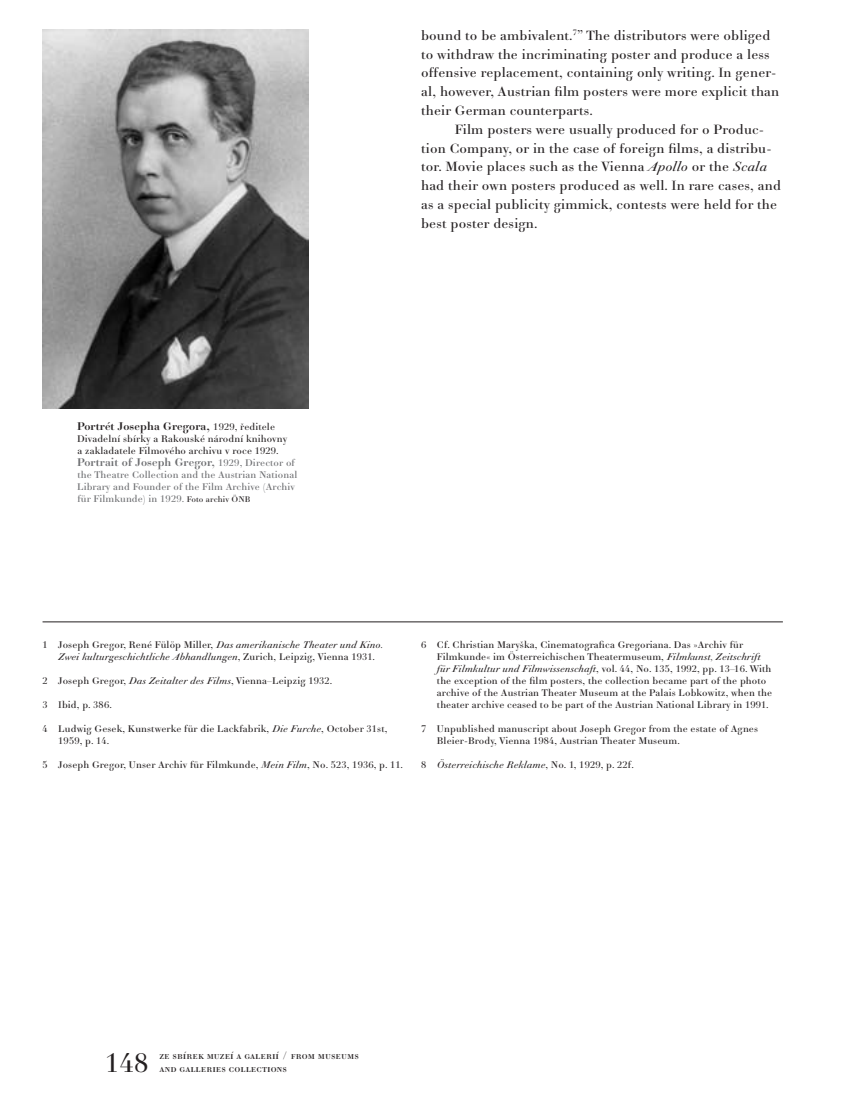
<style>
.page{position:relative;width:868px;height:1115px;background:#fff}
.page>*{position:absolute;margin:0;border:0;box-sizing:border-box;transform-origin:0 0}
.t1{font:27px "Didot Elder CE";color:#231f20}
.t2{font:13.5px/18.8px "Didot Elder CE";letter-spacing:.01em;color:#231f20}
.t3{font:700 11.25px "Didot Elder";letter-spacing:.01em;color:#6c6d70}
.t4{font:700 11.25px "Didot Elder";letter-spacing:.01em;color:#231f20}
.t5{font:10.5px "Didot Elder CE Book SC";color:#231f20}
.t6{font:9.75px/12px "Didot Elder CE";letter-spacing:.01em;color:#231f20}
.t7{font:italic 9.75px/12px "Didot Elder CE";letter-spacing:.01em;color:#231f20}
.t8{font:9.75px/12px "Didot Elder CE";letter-spacing:.01em;color:#6c6d70}
.s1{font-style:italic}
.s2{font-family:"Didot Elder CE";font-weight:400;font-size:9.75px}
.s3{font-size:8.25px;color:#231f20}
.s4{font-style:normal}
</style>
<div class="page">
<img style="left:43px;top:30px;width:265px;height:378px">
<hr style="left:43px;top:621px;width:739px;height:1px;background:#231f20">
<p class="t2" style="left:421px;top:26px;width:359px">bound to be ambivalent.<sup>7</sup>” The distributors were obliged to withdraw the incriminating poster and produce a less offensive replacement, containing only writing. In gener&shy;al, however, Austrian film posters were more explicit than their German counterparts.</p>
<p class="t2" style="left:421px;top:120px;width:361px;text-indent:34px">Film posters were usually produced for o Produc&shy;tion Company, or in the case of foreign films, a distribu&shy;tor. Movie places such as the Vienna <span class="s1">Apollo</span> or the <span class="s1">Scala </span>had their own posters produced as well. In rare cases, and as a special publicity gimmick, contests were held for the best poster design.</p>
<p class="t4" style="left:77px;top:419px;width:199px">Portrét Josepha Gregora, <span class="s2">1929, ředitele</span></p>
<p class="t6" style="left:77px;top:432px;width:212px">Divadelní sbírky a Rakouské národní knihovny a zakladatele Filmového archivu v roce 1929.</p>
<p class="t3" style="left:77px;top:455px;width:219px">Portrait of Joseph Gregor, <span class="s2">1929, Director of</span></p>
<p class="t8" style="left:77px;top:468px;width:222px">the Theatre Collection and the Austrian National<br>Library and Founder of the Film Archive (Archiv für Filmkunde) in 1929. <span class="s3">Foto archiv ÖNB</span></p>
<p class="t7" style="left:58px;top:638px;width:326px;text-indent:-16px"><span class="s4">1 Joseph Gregor, René Fülöp Miller,</span> Das amerikanische Theater und Kino.<br>Zwei kulturgeschichtliche Abhandlungen<span class="s4">, Zurich, Leipzig, Vienna 1931.</span></p>
<p class="t6" style="left:43px;top:674px;width:291px">2 Joseph Gregor, <span class="s1">Das Zeitalter des Films</span>, Vienna–Leipzig 1932.</p>
<p class="t6" style="left:43px;top:698px;width:71px">3 Ibid, p. 386.</p>
<p class="t6" style="left:58px;top:722px;width:331px;text-indent:-16px">4 Ludwig Gesek, Kunstwerke für die Lackfabrik, <span class="s1">Die Furche</span>, October 31st,<br>1959, p. 14.</p>
<p class="t6" style="left:43px;top:758px;width:362px">5 Joseph Gregor, Unser Archiv für Filmkunde, <span class="s1">Mein Film</span>, No. 523, 1936, p. 11.</p>
<p class="t6" style="left:437px;top:638px;width:336px;text-indent:-16px">6 Cf. Christian Maryška, Cinematografica Gregoriana. Das »Archiv für Filmkunde« im Österreichischen Theatermuseum, <span class="s1">Filmkunst, Zeitschrift für Filmkultur und Filmwissenschaft</span>, vol. 44, No. 135, 1992, pp. 13–16. With the exception of the film posters, the collection became part of the photo archive of the Austrian Theater Museum at the Palais Lobkowitz, when the theater archive ceased to be part of the Austrian National Library in 1991.</p>
<p class="t6" style="left:437px;top:722px;width:322px;text-indent:-16px">7 Unpublished manuscript about Joseph Gregor from the estate of Agnes<br>Bleier-Brody, Vienna 1984, Austrian Theater Museum.</p>
<p class="t7" style="left:421px;top:758px;width:214px"><span class="s4">8</span> Österreichische Reklame<span class="s4">, No. 1, 1929, p. 22f.</span></p>
<h1 class="t1" style="left:105px;top:1046px;width:45px">148</h1>
<p class="t5" style="left:159px;top:1048px;width:201px">ze sbírek muzeí a galerií / from museums</p>
<p class="t5" style="left:159px;top:1062px;width:129px">and galleries collections</p>
</div>
